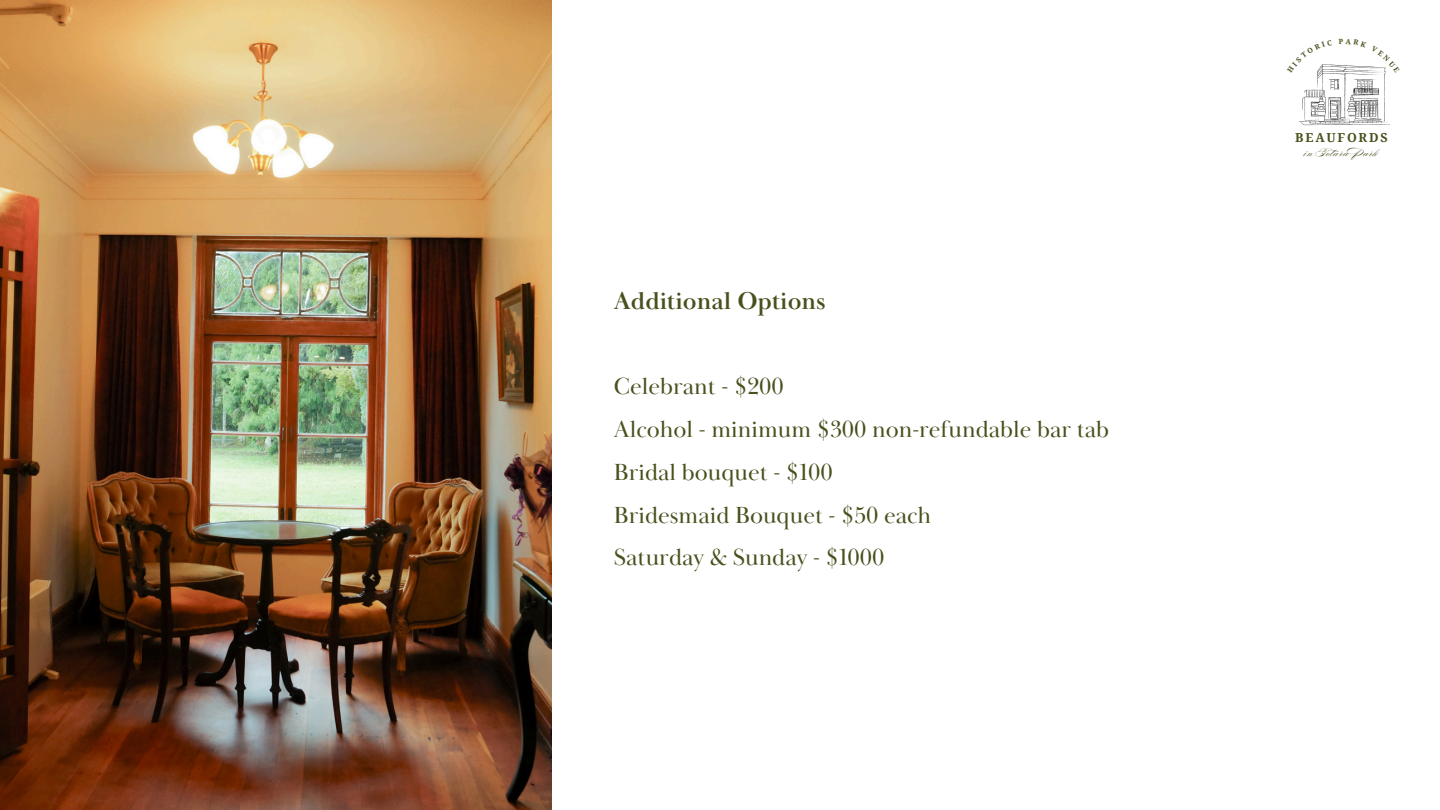
<style>
.page{position:relative;width:1440px;height:810px;background:#fff}
.page>*{position:absolute;margin:0;border:0;box-sizing:border-box;transform-origin:0 0}
.t1{font:700 25px "Baskerville Display PT";color:#48511d}
.t2{font:24px/42.8px "Baskerville Display PT";color:#48511d}
.t3{font:700 12.5px "Noto Serif";letter-spacing:.14em;color:#48511d}
.t4{font:10.3px "Burgues Script";letter-spacing:.08em;color:#48511d}
</style>
<div class="page">
<img style="left:1299px;top:64px;width:90px;height:62px">
<img style="left:0;top:0;width:551px;height:810px">
<svg style="left:1299px;top:64px;width:33px;height:9px"></svg>
<svg style="left:1339px;top:64px;width:50px;height:9px"></svg>
<p class="t1" style="left:614px;top:285px;width:213px">Additional Options</p>
<p class="t2" style="left:614px;top:366px;width:497px">Celebrant - $200<br>Alcohol - minimum $300 non-refundable bar tab<br>Bridal bouquet - $100<br>Bridesmaid Bouquet - $50 each<br>Saturday &amp; Sunday - $1000</p>
<p class="t3" style="left:1295px;top:129px;width:94px">BEAUFORDS</p>
<p class="t4" style="left:1304px;top:147px;width:75px">in Totara Park</p>
</div>
